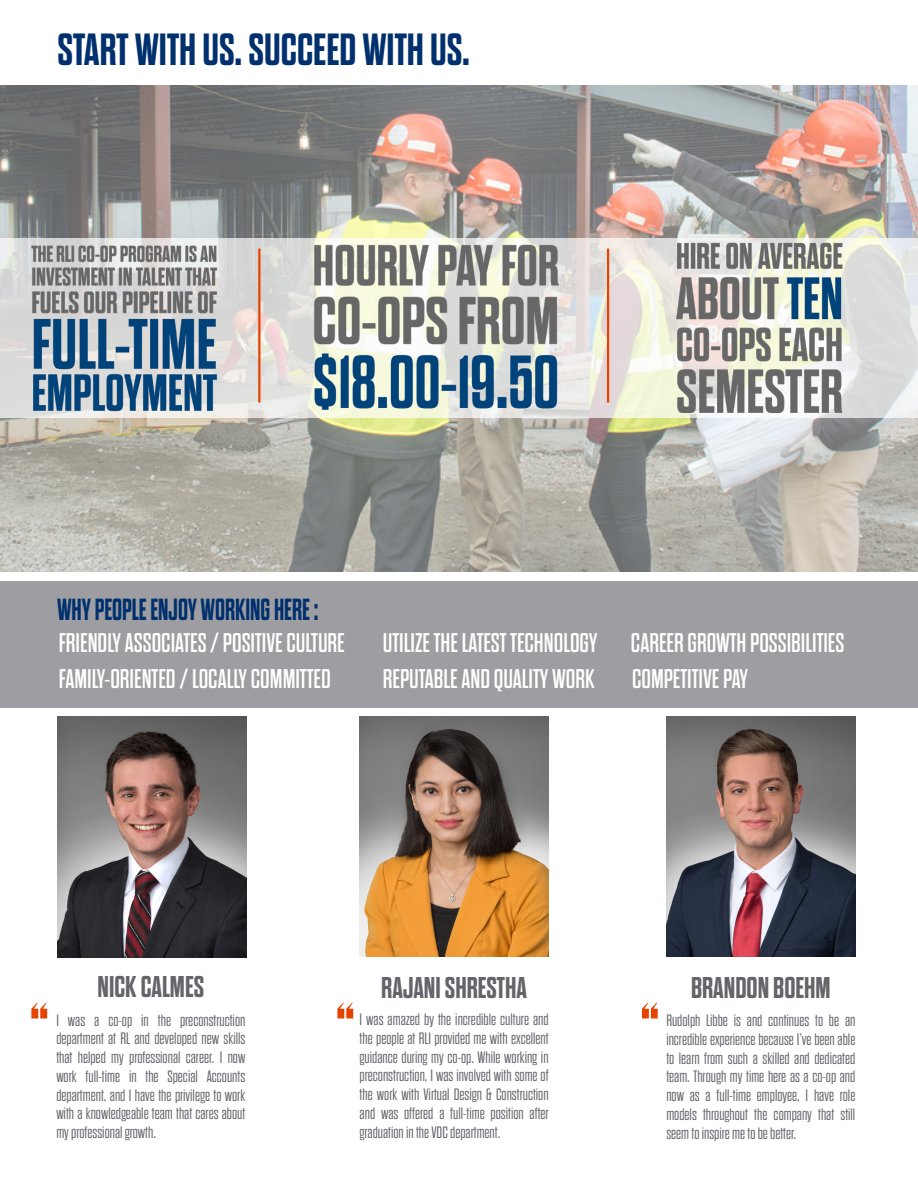
<style>
.page{position:relative;width:918px;height:1188px;background:#fff}
.page>*{position:absolute;margin:0;border:0;box-sizing:border-box;transform-origin:0 0}
.t1{font:700 67.8px "Dharma Gothic E";color:#e74300;scale:.88 1}
.Headline{font:700 45px "Dharma Gothic E";color:#00306d}
.t2{font:700 30.45px "Dharma Gothic E";color:#00306d;scale:.88 1}
.Headline-2{font:700 30px "Dharma Gothic E";color:#63656a}
.t3{font:27px "Dharma Gothic E";color:#fff}
.t4{font:300 16.5px/18.8px "Dharma Gothic E";color:#63656a;text-align:justify}
</style>
<div class="page">
<div style="left:0;top:581px;width:918px;height:127px;background:#9e9ea2"></div>
<img style="left:360px;top:716px;width:189px;height:241px">
<img style="left:666px;top:716px;width:189px;height:241px">
<img style="left:58px;top:717px;width:189px;height:240px">
<img style="left:0;top:86px;width:918px;height:485px">
<svg style="left:0;top:238px;width:918px;height:179px;background:#e3e1dd"></svg>
<img style="left:31px;top:233px;width:188px;height:178px">
<img style="left:670px;top:235px;width:184px;height:178px">
<hr style="left:258px;top:249px;width:2px;height:154px;background:#e74300">
<hr style="left:607px;top:249px;width:2px;height:154px;background:#e74300">
<img style="left:312px;top:235px;width:247px;height:176px">
<p class="Headline" style="left:58px;top:26px;width:414px">START WITH US. SUCCEED WITH US.</p>
<p class="t2" style="left:57px;top:594px;width:298px">WHY PEOPLE ENJOY WORKING HERE :</p>
<p class="t3" style="left:59px;top:629px;width:287px">FRIENDLY ASSOCIATES / POSITIVE CULTURE</p>
<p class="t3" style="left:383px;top:629px;width:463px">UTILIZE THE LATEST TECHNOLOGY CAREER GROWTH POSSIBILITIES</p>
<p class="t3" style="left:59px;top:665px;width:273px">FAMILY-ORIENTED / LOCALLY COMMITTED</p>
<p class="t3" style="left:383px;top:665px;width:213px">REPUTABLE AND QUALITY WORK</p>
<p class="t3" style="left:632px;top:665px;width:118px">COMPETITIVE PAY</p>
<p class="Headline-2" style="left:98px;top:972px;width:108px">NICK CALMES</p>
<p class="Headline-2" style="left:381px;top:973px;width:147px">RAJANI SHRESTHA</p>
<p class="Headline-2" style="left:691px;top:973px;width:141px">BRANDON BOEHM</p>
<p class="t4" style="left:56px;top:1011px;width:191px">I was a co-op in the preconstruction department at RL and developed new skills that helped my professional career. I now work full-time in the Special Accounts department, and I have the privilege to work with a knowledgeable team that cares about my professional growth.</p>
<p class="t4" style="left:666px;top:1011px;width:191px">Rudolph Libbe is and continues to be an incredible experience because I’ve been able to learn from such a skilled and dedicated team. Through my time here as a co-op and now as a full-time employee, I have role models throughout the company that still seem to inspire me to be better.</p>
<p class="t1" style="left:30px;top:992px;width:22px">“</p>
<p class="t1" style="left:336px;top:992px;width:22px">“</p>
<p class="t1" style="left:641px;top:992px;width:22px">“</p>
<p class="t4" style="left:360px;top:1010px;width:191px">I was amazed by the incredible culture and the people at RLI provided me with excellent guidance during my co-op. While working in preconstruction, I was involved with some of the work with Virtual Design &amp; Construction and was offered a full-time position after graduation in the VDC department.</p>
</div>
